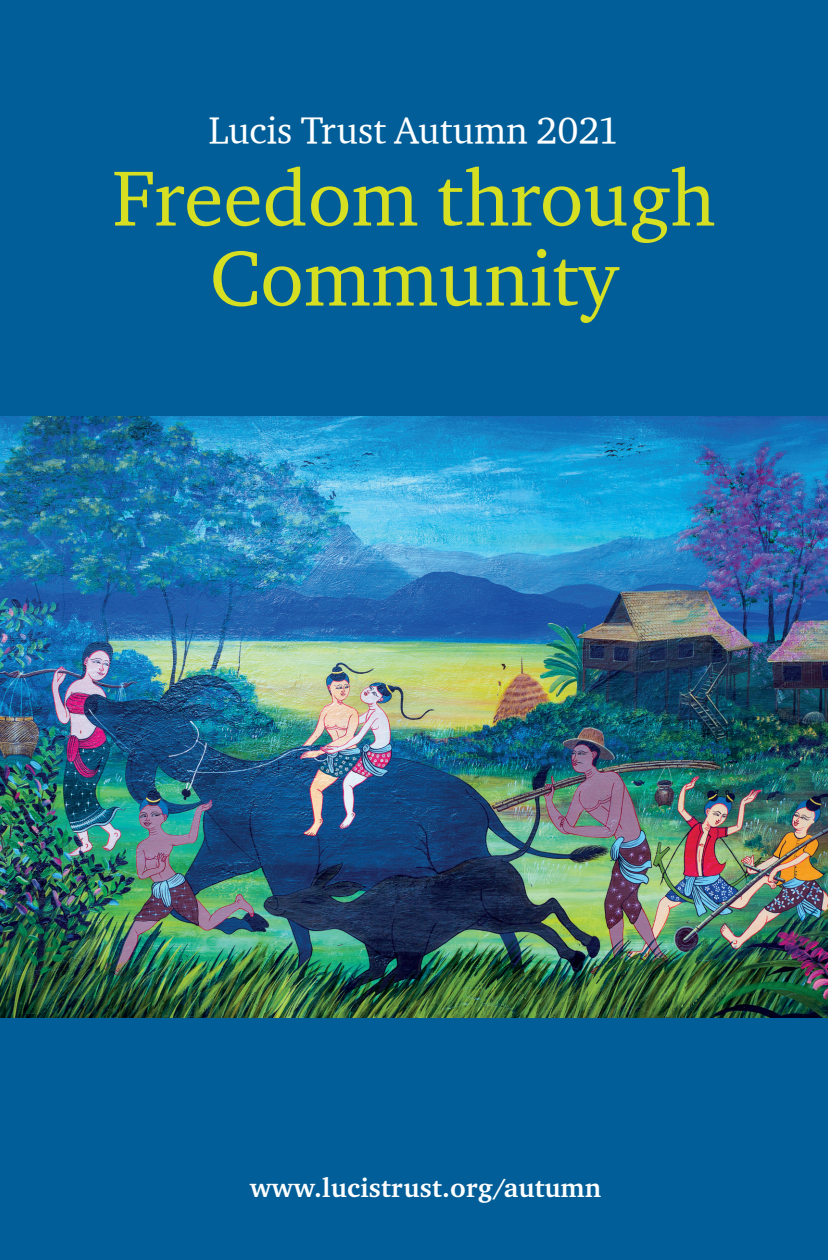
<style>
.page{position:relative;width:828px;height:1260px;background:#015e98}
.page>*{position:absolute;margin:0;border:0;box-sizing:border-box;transform-origin:0 0}
.t1{font:80px/80px "Charter ITCTT";color:#d6df21;text-align:center}
.t2{font:38px "Charter ITCTT";color:#fff}
.t3{font:700 27px "Charter ITC";letter-spacing:.01em;color:#fff}
</style>
<div class="page">
<img style="left:0;top:417px;width:828px;height:601px">
<h2 class="t2" style="left:209px;top:106px;width:412px">Lucis Trust Autumn 2021</h2>
<h1 class="t1" style="left:112px;top:156px;width:605px">Freedom through<br>Community</h1>
<p class="t3" style="left:250px;top:1171px;width:353px">www.lucistrust.org/autumn</p>
</div>
